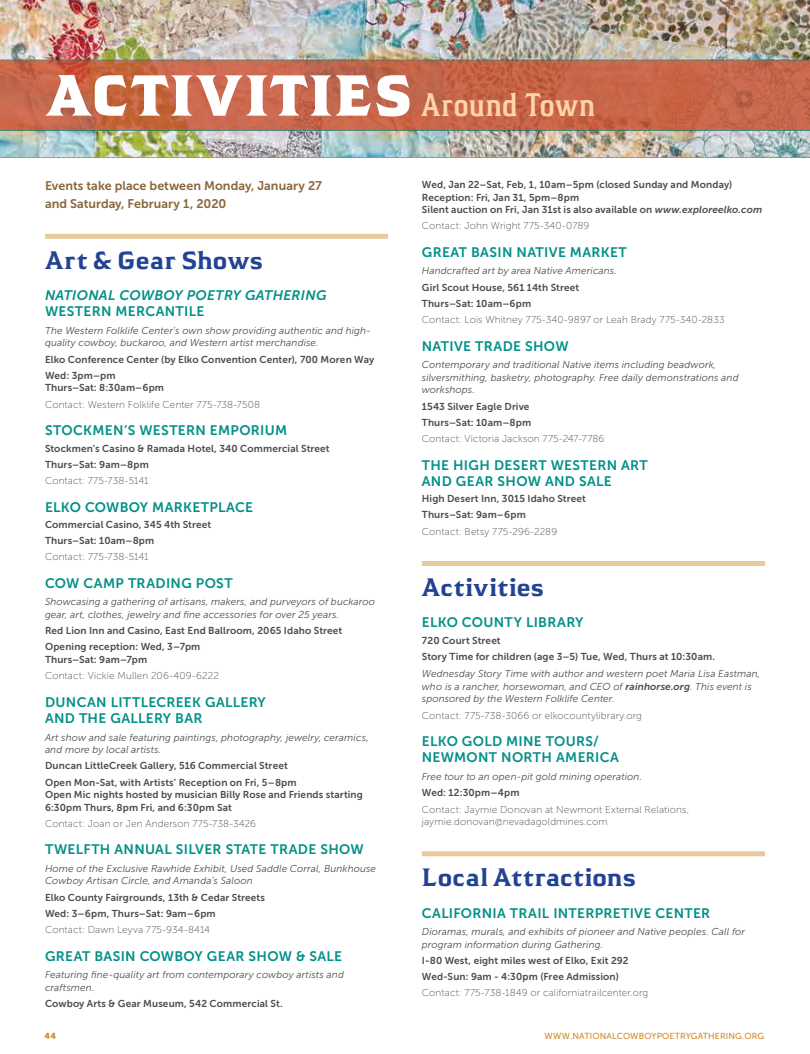
<style>
.page{position:relative;width:810px;height:1054px;background:#fff}
.page>*{position:absolute;margin:0;border:0;box-sizing:border-box;transform-origin:0 0}
.t1{font:900 57.5px "Hideout";letter-spacing:.025em;color:#fff}
.t2{font:700 25px "Hideout";color:#214392}
.t3{font:13.75px/16.2px "Museo Sans 700";letter-spacing:.025em;color:#009087}
.t4{font:italic 13.75px "Museo Sans 700";letter-spacing:.02em;color:#009087}
.t5{font:12.5px/17.5px "Museo Sans 700";letter-spacing:.005em;color:#8a653a}
.t6{font:10px/16.2px "Museo Sans 700";letter-spacing:.01em;color:#4d4d4f}
.t7{font:italic 10px/12.5px "Museo Sans 300";letter-spacing:.01em;color:#4d4d4f}
.t8{font:10px/12.5px "Museo Sans 100";letter-spacing:.015em;color:#4d4d4f}
.t9{font:8.75px "Museo Sans 500";letter-spacing:.02em;color:#cf8b2d}
.t10{font:8.75px "Museo Sans 900";color:#cf8b2d}
.s1{font-weight:600;font-stretch:condensed;font-size:32.5px;color:#fed5ab}
.s2{font-style:italic}
.s3{font-family:"Museo Sans 700"}
</style>
<div class="page">
<div style="left:45px;top:234px;width:343px;height:5px;background:#e9c99e"></div>
<img style="left:0;top:0;width:810px;height:157px">
<svg style="left:0;top:60px;width:810px;height:71px;background:#c36549"></svg>
<svg style="left:0;top:157px;width:810px;height:1px"></svg>
<div style="left:422px;top:560px;width:343px;height:5px;background:#e9c99e"></div>
<svg style="left:422px;top:851px;width:343px;height:4px"></svg>
<h1 class="t1" style="left:46px;top:57px;width:551px">ACTIVITIES <span class="s1">Around Town</span></h1>
<p class="t5" style="left:45px;top:177px;width:278px">Events take place between Monday, January 27 and Saturday, February 1, 2020</p>
<h2 class="t2" style="left:45px;top:243px;width:220px">Art &amp; Gear Shows</h2>
<h3 class="t4" style="left:45px;top:287px;width:283px">NATIONAL COWBOY POETRY GATHERING</h3>
<h3 class="t3" style="left:45px;top:303px;width:161px">WESTERN MERCANTILE</h3>
<p class="t7" style="left:45px;top:324px;width:327px">The Western Folklife Center’s own show providing authentic and high&shy;quality cowboy, buckaroo, and Western artist merchandise.</p>
<p class="t6" style="left:45px;top:351px;width:331px">Elko Conference Center (by Elko Convention Center), 700 Moren Way<br>Wed: 3pm–pm</p>
<p class="t6" style="left:45px;top:380px;width:121px">Thurs–Sat: 8:30am–6pm</p>
<p class="t8" style="left:45px;top:398px;width:217px">Contact: Western Folklife Center 775-738-7508</p>
<h3 class="t3" style="left:45px;top:422px;width:244px">STOCKMEN’S WESTERN EMPORIUM</h3>
<p class="t6" style="left:45px;top:440px;width:286px">Stockmen’s Casino &amp; Ramada Hotel, 340 Commercial Street<br>Thurs–Sat: 9am–8pm</p>
<p class="t8" style="left:45px;top:474px;width:105px">Contact: 775-738-5141</p>
<h3 class="t3" style="left:45px;top:498px;width:210px">ELKO COWBOY MARKETPLACE</h3>
<p class="t6" style="left:45px;top:516px;width:168px">Commercial Casino, 345 4th Street<br>Thurs–Sat: 10am–8pm</p>
<p class="t8" style="left:45px;top:550px;width:105px">Contact: 775-738-5141</p>
<h3 class="t3" style="left:45px;top:574px;width:189px">COW CAMP TRADING POST</h3>
<p class="t7" style="left:45px;top:595px;width:332px">Showcasing a gathering of artisans, makers, and purveyors of buckaroo gear, art, clothes, jewelry and fine accessories for over 25 years.</p>
<p class="t6" style="left:45px;top:622px;width:299px">Red Lion Inn and Casino, East End Ballroom, 2065 Idaho Street<br>Opening reception: Wed, 3–7pm</p>
<p class="t6" style="left:45px;top:651px;width:104px">Thurs–Sat: 9am–7pm</p>
<p class="t8" style="left:45px;top:669px;width:176px">Contact: Vickie Mullen 206-409-6222</p>
<h3 class="t3" style="left:45px;top:693px;width:222px">DUNCAN LITTLECREEK GALLERY<br>AND THE GALLERY BAR</h3>
<p class="t7" style="left:45px;top:730px;width:325px">Art show and sale featuring paintings, photography, jewelry, ceramics, and more by local artists.</p>
<p class="t6" style="left:45px;top:757px;width:253px">Duncan LittleCreek Gallery, 516 Commercial Street<br>Open Mon-Sat, with Artists’ Reception on Fri, 5–8pm</p>
<p class="t6" style="left:45px;top:788px;width:319px;line-height:12.5px">Open Mic nights hosted by musician Billy Rose and Friends starting<br>6:30pm Thurs, 8pm Fri, and 6:30pm Sat</p>
<p class="t8" style="left:45px;top:817px;width:213px">Contact: Joan or Jen Anderson 775-738-3426</p>
<h3 class="t3" style="left:45px;top:841px;width:320px">TWELFTH ANNUAL SILVER STATE TRADE SHOW</h3>
<p class="t7" style="left:45px;top:861px;width:333px">Home of the Exclusive Rawhide Exhibit, Used Saddle Corral, Bunkhouse<br>Cowboy Artisan Circle, and Amanda’s Saloon</p>
<p class="t6" style="left:45px;top:888px;width:222px">Elko County Fairgrounds, 13th &amp; Cedar Streets<br>Wed: 3–6pm, Thurs–Sat: 9am–6pm</p>
<p class="t8" style="left:45px;top:923px;width:167px">Contact: Dawn Leyva 775-934-8414</p>
<h3 class="t3" style="left:45px;top:947px;width:299px">GREAT BASIN COWBOY GEAR SHOW &amp; SALE</h3>
<p class="t7" style="left:45px;top:968px;width:300px">Featuring fine-quality art from contemporary cowboy artists and craftsmen.</p>
<p class="t6" style="left:45px;top:995px;width:239px">Cowboy Arts &amp; Gear Museum, 542 Commercial St.</p>
<p class="t6" style="left:422px;top:178px;width:342px;line-height:12.5px">Wed, Jan 22–Sat, Feb, 1, 10am–5pm (closed Sunday and Monday)<br>Reception: Fri, Jan 31, 5pm–8pm<br>Silent auction on Fri, Jan 31st is also available on <span class="s2">www.exploreelko.com</span></p>
<p class="t8" style="left:422px;top:220px;width:169px">Contact: John Wright 775-340-0789</p>
<h3 class="t3" style="left:422px;top:244px;width:206px">GREAT BASIN NATIVE MARKET</h3>
<p class="t7" style="left:422px;top:265px;width:197px">Handcrafted art by area Native Americans.</p>
<p class="t6" style="left:422px;top:279px;width:159px">Girl Scout House, 561 14th Street<br>Thurs–Sat: 10am–6pm</p>
<p class="t8" style="left:422px;top:313px;width:304px">Contact: Lois Whitney 775-340-9897 or Leah Brady 775-340-2833</p>
<h3 class="t3" style="left:422px;top:338px;width:148px">NATIVE TRADE SHOW</h3>
<p class="t7" style="left:422px;top:358px;width:318px">Contemporary and traditional Native items including beadwork, silversmithing, basketry, photography. Free daily demonstrations and workshops.</p>
<p class="t6" style="left:422px;top:398px;width:111px">1543 Silver Eagle Drive<br>Thurs–Sat: 10am–8pm</p>
<p class="t8" style="left:422px;top:432px;width:184px">Contact: Victoria Jackson 775-247-7786</p>
<h3 class="t3" style="left:422px;top:456px;width:228px">THE HIGH DESERT WESTERN ART<br>AND GEAR SHOW AND SALE</h3>
<p class="t6" style="left:422px;top:490px;width:166px">High Desert Inn, 3015 Idaho Street<br>Thurs–Sat: 9am–6pm</p>
<p class="t8" style="left:422px;top:525px;width:137px">Contact: Betsy 775-296-2289</p>
<h2 class="t2" style="left:422px;top:570px;width:124px">Activities</h2>
<h3 class="t3" style="left:422px;top:614px;width:163px">ELKO COUNTY LIBRARY</h3>
<p class="t6" style="left:422px;top:631px;width:295px">720 Court Street<br>Story Time for children (age 3–5) Tue, Wed, Thurs at 10:30am.</p>
<p class="t7" style="left:422px;top:667px;width:340px">Wednesday Story Time with author and western poet Maria Lisa Eastman, who is a rancher, horsewoman, and CEO of <span class="s3">rainhorse.org</span>. This event is sponsored by the Western Folklife Center.</p>
<p class="t8" style="left:422px;top:708px;width:222px">Contact: 775-738-3066 or elkocountylibrary.org</p>
<h3 class="t3" style="left:422px;top:733px;width:199px">ELKO GOLD MINE TOURS/<br>NEWMONT NORTH AMERICA</h3>
<p class="t7" style="left:422px;top:770px;width:222px">Free tour to an open-pit gold mining operation.</p>
<p class="t6" style="left:422px;top:784px;width:99px">Wed: 12:30pm–4pm</p>
<p class="t8" style="left:422px;top:802px;width:269px">Contact: Jaymie Donovan at Newmont External Relations, jaymie.donovan@nevadagoldmines.com</p>
<h2 class="t2" style="left:422px;top:860px;width:216px">Local Attractions</h2>
<h3 class="t3" style="left:422px;top:904px;width:290px">CALIFORNIA TRAIL INTERPRETIVE CENTER</h3>
<p class="t7" style="left:422px;top:925px;width:325px">Dioramas, murals, and exhibits of pioneer and Native peoples. Call for program information during Gathering.</p>
<p class="t6" style="left:422px;top:951px;width:208px">I-80 West, eight miles west of Elko, Exit 292<br>Wed-Sun: 9am - 4:30pm (Free Admission)</p>
<p class="t8" style="left:422px;top:986px;width:228px">Contact: 775-738-1849 or californiatrailcenter.org</p>
<p class="t10" style="left:45px;top:1030px;width:13px">44</p>
<p class="t9" style="left:545px;top:1030px;width:221px">WWW.NATIONALCOWBOYPOETRYGATHERING.ORG</p>
</div>
